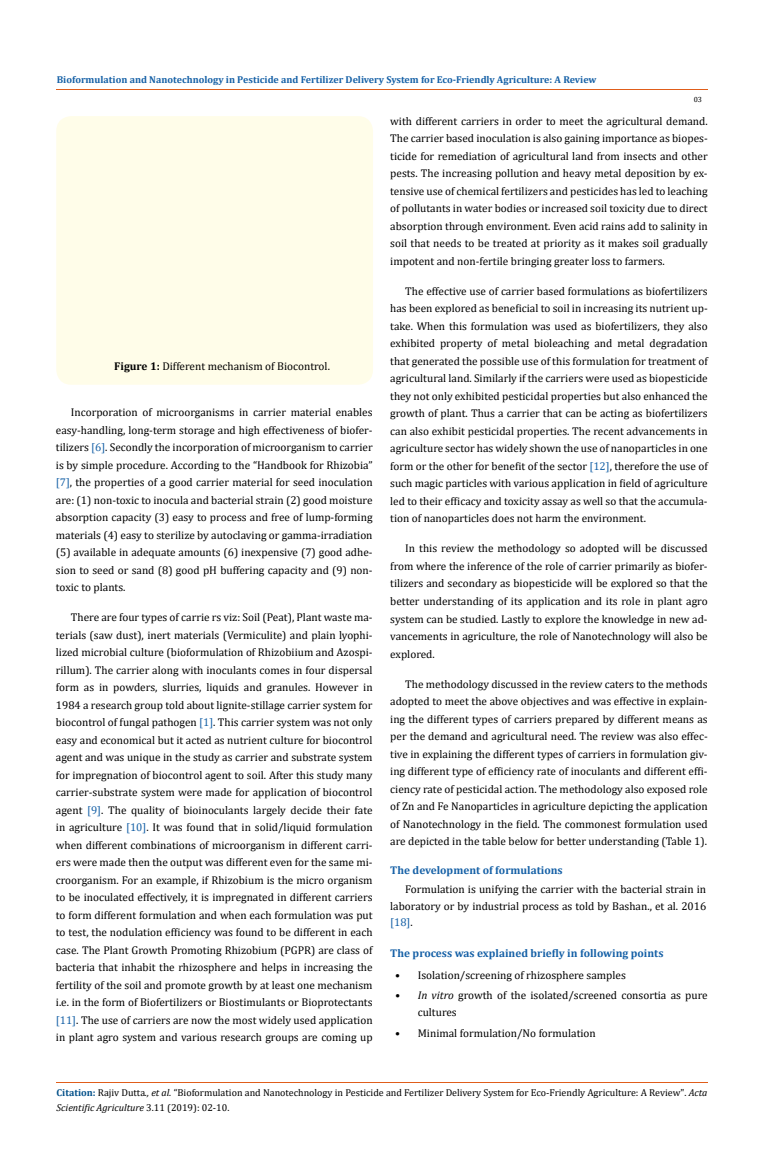
<style>
.page{position:relative;width:764px;height:1170px;background:#fff}
.page>*{position:absolute;margin:0;border:0;box-sizing:border-box;transform-origin:0 0}
.t1{font:11.25px/17.5px "Cambria";color:#000;text-align:justify}
.t2{font:700 11.25px "Cambria";color:#1560a6}
.t3{font:10px/15px "Cambria";color:#000}
.t4{font:700 10px "Cambria";color:#1560a6}
.t5{font:7.5px "Cambria";color:#000}
.s1{font-weight:700}
.s2{color:#1560a6}
.s3{font-style:italic}
.s4{font-weight:700;color:#035089}
</style>
<div class="page">
<div style="left:56px;top:116px;width:317px;height:269px;background:#fffde9;border-radius:15px"></div>
<hr style="left:56px;top:90px;width:652px;height:1px;background:#e05d1a">
<hr style="left:56px;top:1082px;width:652px;height:1px;background:#e05d1a">
<p class="t4" style="left:57px;top:72px;width:541px">Bioformulation and Nanotechnology in Pesticide and Fertilizer Delivery System for Eco-Friendly Agriculture: A Review</p>
<p class="t5" style="left:693px;top:95px;width:10px">03</p>
<p class="t1" style="left:114px;top:358px;width:217px"><span class="s1">Figure 1:</span> Different mechanism of Biocontrol.</p>
<p class="t1" style="left:56px;top:404px;width:318px;text-indent:15px">Incorporation of microorganisms in carrier material enables easy-handling, long-term storage and high effectiveness of biofer&shy;tilizers <span class="s2">[6]</span>. Secondly the incorporation of microorganism to carrier is by simple procedure. According to the “Handbook for Rhizobia” <span class="s2">[7]</span>, the properties of a good carrier material for seed inoculation are: (1) non-toxic to inocula and bacterial strain (2) good moisture absorption capacity (3) easy to process and free of lump-forming materials (4) easy to sterilize by autoclaving or gamma-irradiation (5) available in adequate amounts (6) inexpensive (7) good adhe&shy;sion to seed or sand (8) good pH buffering capacity and (9) non&shy;toxic to plants.</p>
<p class="t1" style="left:56px;top:609px;width:318px;text-indent:15px">There are four types of carrie rs viz: Soil (Peat), Plant waste ma&shy;terials (saw dust), inert materials (Vermiculite) and plain lyophi&shy;lized microbial culture (bioformulation of Rhizobiium and Azospi&shy;rillum). The carrier along with inoculants comes in four dispersal form as in powders, slurries, liquids and granules. However in 1984 a research group told about lignite-stillage carrier system for biocontrol of fungal pathogen <span class="s2">[1]</span>. This carrier system was not only easy and economical but it acted as nutrient culture for biocontrol agent and was unique in the study as carrier and substrate system for impregnation of biocontrol agent to soil. After this study many carrier-substrate system were made for application of biocontrol agent <span class="s2">[9]</span>. The quality of bioinoculants largely decide their fate in agriculture <span class="s2">[10]</span>. It was found that in solid/liquid formulation when different combinations of microorganism in different carri&shy;ers were made then the output was different even for the same mi&shy;croorganism. For an example, if Rhizobium is the micro organism to be inoculated effectively, it is impregnated in different carriers to form different formulation and when each formulation was put to test, the nodulation efficiency was found to be different in each case. The Plant Growth Promoting Rhizobium (PGPR) are class of bacteria that inhabit the rhizosphere and helps in increasing the fertility of the soil and promote growth by at least one mechanism i.e. in the form of Biofertilizers or Biostimulants or Bioprotectants <span class="s2">[11]</span>. The use of carriers are now the most widely used application in plant agro system and various research groups are coming up</p>
<p class="t1" style="left:390px;top:112px;width:319px">with different carriers in order to meet the agricultural demand.<br>The carrier based inoculation is also gaining importance as biopes&shy;ticide for remediation of agricultural land from insects and other pests. The increasing pollution and heavy metal deposition by ex&shy;tensive use of chemical fertilizers and pesticides has led to leaching of pollutants in water bodies or increased soil toxicity due to direct absorption through environment. Even acid rains add to salinity in soil that needs to be treated at priority as it makes soil gradually impotent and non-fertile bringing greater loss to farmers.</p>
<p class="t1" style="left:390px;top:282px;width:319px;text-indent:15px">The effective use of carrier based formulations as biofertilizers has been explored as beneficial to soil in increasing its nutrient up&shy;take. When this formulation was used as biofertilizers, they also exhibited property of metal bioleaching and metal degradation that generated the possible use of this formulation for treatment of agricultural land. Similarly if the carriers were used as biopesticide they not only exhibited pesticidal properties but also enhanced the growth of plant. Thus a carrier that can be acting as biofertilizers can also exhibit pesticidal properties. The recent advancements in agriculture sector has widely shown the use of nanoparticles in one form or the other for benefit of the sector <span class="s2">[12]</span>, therefore the use of such magic particles with various application in field of agriculture led to their efficacy and toxicity assay as well so that the accumula&shy;tion of nanoparticles does not harm the environment.</p>
<p class="t1" style="left:390px;top:540px;width:319px;text-indent:15px">In this review the methodology so adopted will be discussed from where the inference of the role of carrier primarily as biofer&shy;tilizers and secondary as biopesticide will be explored so that the better understanding of its application and its role in plant agro system can be studied. Lastly to explore the knowledge in new ad&shy;vancements in agriculture, the role of Nanotechnology will also be explored.</p>
<p class="t1" style="left:390px;top:675px;width:319px;text-indent:15px">The methodology discussed in the review caters to the methods adopted to meet the above objectives and was effective in explain&shy;ing the different types of carriers prepared by different means as per the demand and agricultural need. The review was also effec&shy;tive in explaining the different types of carriers in formulation giv&shy;ing different type of efficiency rate of inoculants and different effi&shy;ciency rate of pesticidal action. The methodology also exposed role of Zn and Fe Nanoparticles in agriculture depicting the application of Nanotechnology in the field. The commonest formulation used are depicted in the table below for better understanding (Table 1).</p>
<p class="t2" style="left:390px;top:862px;width:174px">The development of formulations</p>
<p class="t1" style="left:390px;top:880px;width:317px;line-height:16.9px;text-indent:15px">Formulation is unifying the carrier with the bacterial strain in laboratory or by industrial process as told by Bashan., et al. 2016 <span class="s2">[18]</span>.</p>
<p class="t2" style="left:390px;top:945px;width:275px">The process was explained briefly in following points</p>
<p class="t1" style="left:395px;top:966px;width:232px">• Isolation/screening of rhizosphere samples</p>
<p class="t1" style="left:418px;top:987px;width:291px;line-height:16.9px;text-indent:-22px"><span class="s3">• In vitro</span> growth of the isolated/screened consortia as pure cultures</p>
<p class="t1" style="left:395px;top:1024px;width:202px">• Minimal formulation/No formulation</p>
<p class="t3" style="left:56px;top:1085px;width:652px"><span class="s4">Citation:</span> Rajiv Dutta<span class="s3">., et al.</span> “Bioformulation and Nanotechnology in Pesticide and Fertilizer Delivery System for Eco-Friendly Agriculture: A Review". <span class="s3">Acta<br>Scientific Agriculture</span> 3.11 (2019): 02-10.</p>
</div>
